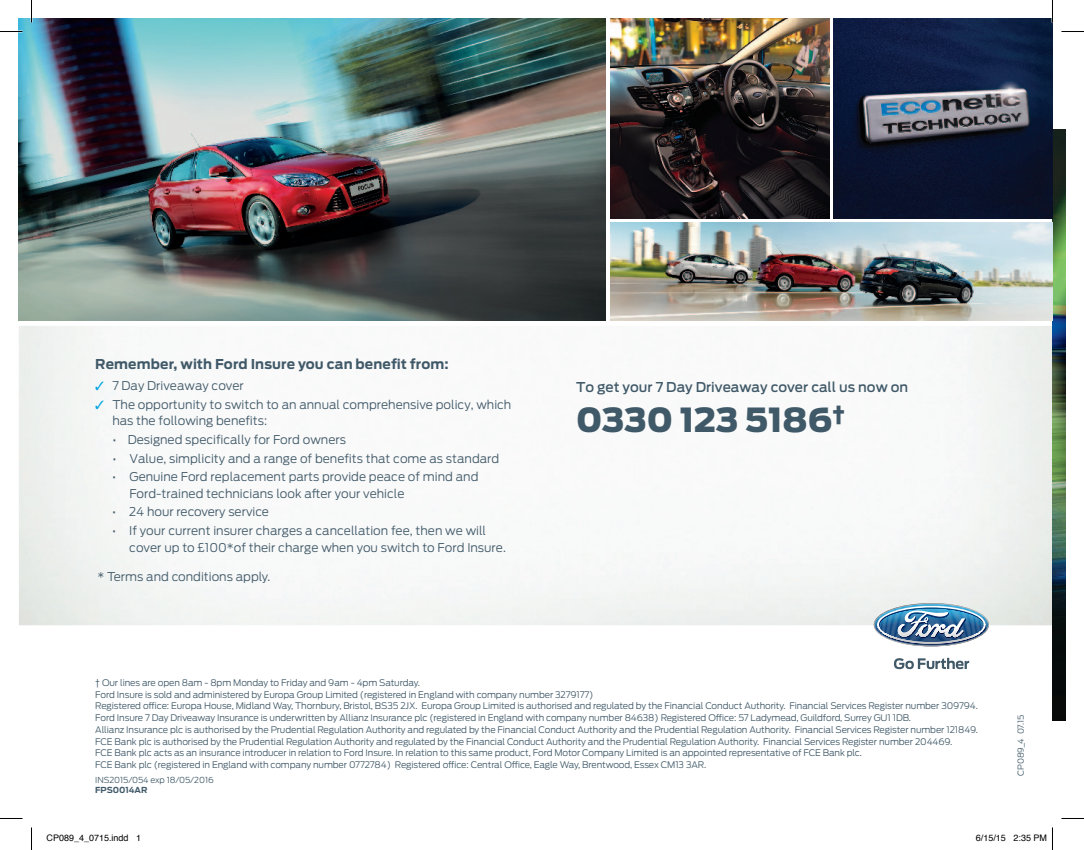
<style>
.page{position:relative;width:1084px;height:850px;background:#fff}
.page>*{position:absolute;margin:0;border:0;box-sizing:border-box;transform-origin:0 0}
.t1{font:900 33px "Ford Antenna";color:#405968}
.t2{font:700 13.5px "Ford Antenna";letter-spacing:.01em;color:#405968}
.t3{font:500 13.5px "Ford Antenna";color:#405968}
.t4{font:300 12px/16.5px "Ford Antenna";color:#405968}
.t5{font:300 9px/12.3px "Ford Antenna";letter-spacing:-.01em;color:#405968}
.t6{font:9px "Helvetica";color:#000}
.t7{font:300 8.25px "Ford Antenna";letter-spacing:-.01em;color:#405968}
.t8{font:700 8.25px "Ford Antenna";letter-spacing:-.01em;color:#405968}
.s1{color:#00a5e3}
</style>
<div class="page">
<svg style="left:873px;top:603px;width:115px;height:43px"></svg>
<svg style="left:877px;top:606px;width:108px;height:18px"></svg>
<hr style="left:877px;top:624px;width:108px;height:3px;background:#fefefe">
<hr style="left:877px;top:627px;width:108px;height:2px;background:#fdfdfd">
<hr style="left:877px;top:629px;width:108px;height:2px;background:#fcfcfc">
<hr style="left:877px;top:631px;width:108px;height:1px;background:#fbfbfb">
<hr style="left:877px;top:632px;width:108px;height:1px;background:#fafafa">
<hr style="left:877px;top:633px;width:108px;height:1px;background:#f5f5f6">
<hr style="left:877px;top:634px;width:108px;height:1px;background:#ececee">
<hr style="left:877px;top:635px;width:108px;height:1px;background:#e4e5e7">
<hr style="left:877px;top:636px;width:108px;height:1px;background:#dcdddf">
<hr style="left:877px;top:637px;width:108px;height:1px;background:#d4d5d7">
<hr style="left:877px;top:638px;width:108px;height:1px;background:#cfd0d2">
<hr style="left:877px;top:639px;width:108px;height:1px;background:#cdced0">
<hr style="left:877px;top:640px;width:108px;height:1px;background:#cbccce">
<hr style="left:877px;top:641px;width:108px;height:1px;background:#c9cacc">
<hr style="left:877px;top:642px;width:108px;height:1px;background:#c7c8ca">
<hr style="left:877px;top:643px;width:108px;height:1px;background:#c4c5c7">
<svg style="left:948px;top:618px;width:17px;height:7px"></svg>
<hr style="left:915px;top:629px;width:50px;height:1px;background:#f7f7f8">
<hr style="left:915px;top:630px;width:50px;height:1px;background:#f3f4f4">
<hr style="left:915px;top:631px;width:50px;height:1px;background:#eeeeef">
<hr style="left:915px;top:632px;width:50px;height:1px;background:#ebebed">
<hr style="left:915px;top:633px;width:50px;height:1px;background:#e9eaeb">
<hr style="left:915px;top:634px;width:50px;height:1px;background:#e4e5e7">
<hr style="left:915px;top:635px;width:50px;height:1px;background:#dfe0e2">
<svg style="left:897px;top:610px;width:51px;height:10px"></svg>
<hr style="left:897px;top:620px;width:51px;height:2px;background:#fefefe">
<hr style="left:897px;top:622px;width:51px;height:1px;background:#fdfdfd">
<hr style="left:897px;top:623px;width:51px;height:1px;background:#fcfcfc">
<hr style="left:897px;top:624px;width:51px;height:1px;background:#fafafa">
<hr style="left:897px;top:625px;width:51px;height:1px;background:#f8f8f9">
<hr style="left:897px;top:626px;width:51px;height:1px;background:#f6f6f7">
<hr style="left:897px;top:627px;width:51px;height:1px;background:#f3f4f4">
<hr style="left:897px;top:628px;width:51px;height:1px;background:#f0f0f1">
<hr style="left:897px;top:629px;width:51px;height:1px;background:#ededee">
<hr style="left:897px;top:630px;width:51px;height:1px;background:#ebebed">
<hr style="left:897px;top:631px;width:51px;height:1px;background:#e9eaeb">
<hr style="left:897px;top:632px;width:51px;height:1px;background:#e7e8e9">
<hr style="left:897px;top:633px;width:51px;height:1px;background:#e3e4e6">
<hr style="left:897px;top:634px;width:51px;height:1px;background:#e0e1e3">
<hr style="left:897px;top:635px;width:51px;height:1px;background:#dcdddf">
<hr style="left:897px;top:636px;width:51px;height:1px;background:#d8d9db">
<svg style="left:894px;top:658px;width:75px;height:11px"></svg>
<img style="left:1052px;top:130px;width:13px;height:590px">
<img style="left:19px;top:19px;width:586px;height:302px">
<img style="left:610px;top:19px;width:219px;height:200px">
<img style="left:833px;top:19px;width:219px;height:200px">
<img style="left:610px;top:223px;width:442px;height:98px">
<hr style="left:1051px;top:0;width:2px;height:22px;background:#fff">
<svg style="left:0;top:31px;width:22px;height:1px"></svg>
<svg style="left:1061px;top:31px;width:22px;height:1px"></svg>
<svg style="left:0;top:818px;width:22px;height:1px"></svg>
<svg style="left:1061px;top:818px;width:22px;height:1px"></svg>
<svg style="left:31px;top:0;width:1px;height:22px"></svg>
<svg style="left:31px;top:827px;width:1px;height:23px"></svg>
<svg style="left:1052px;top:0;width:1px;height:22px"></svg>
<svg style="left:1052px;top:827px;width:1px;height:23px"></svg>
<h2 class="t2" style="left:95px;top:352px;width:355px">Remember, with Ford Insure you can benefit from:</h2>
<h3 class="t4" style="left:95px;top:376px;width:150px"><span class="s1">✓</span> 7 Day Driveaway cover</h3>
<h3 class="t4" style="left:112px;top:395px;width:400px;text-indent:-17px"><span class="s1">✓</span> The opportunity to switch to an annual comprehensive policy, which has the following benefits:</h3>
<h3 class="t4" style="left:112px;top:430px;width:235px">• Designed specifically for Ford owners</h3>
<h3 class="t4" style="left:112px;top:448px;width:388px">• Value, simplicity and a range of benefits that come as standard</h3>
<h3 class="t4" style="left:129px;top:467px;width:350px;text-indent:-17px">• Genuine Ford replacement parts provide peace of mind and<br>Ford-trained technicians look after your vehicle</h3>
<h3 class="t4" style="left:112px;top:502px;width:158px">• 24 hour recovery service</h3>
<h3 class="t4" style="left:129px;top:521px;width:378px;text-indent:-17px">• If your current insurer charges a cancellation fee, then we will cover up to £100*of their charge when you switch to Ford Insure.</h3>
<h3 class="t4" style="left:97px;top:566px;width:174px">* Terms and conditions apply.</h3>
<h2 class="t3" style="left:576px;top:376px;width:334px">To get your 7 Day Driveaway cover call us now on</h2>
<h1 class="t1" style="left:576px;top:389px;width:270px">0330 123 5186<sup>†</sup></h1>
<p class="t5" style="left:95px;top:675px;width:499px">† Our lines are open 8am - 8pm Monday to Friday and 9am - 4pm Saturday.<br>Ford Insure is sold and administered by Europa Group Limited (registered in England with company number 3279177)</p>
<p class="t5" style="left:95px;top:698px;width:884px">Registered office: Europa House, Midland Way, Thornbury, Bristol, BS35 2JX. Europa Group Limited is authorised and regulated by the Financial Conduct Authority. Financial Services Register number 309794.<br>Ford Insure 7 Day Driveaway Insurance is underwritten by Allianz Insurance plc (registered in England with company number 84638) Registered Office: 57 Ladymead, Guildford, Surrey GU1 1DB.</p>
<p class="t5" style="left:95px;top:722px;width:884px">Allianz Insurance plc is authorised by the Prudential Regulation Authority and regulated by the Financial Conduct Authority and the Prudential Regulation Authority. Financial Services Register number 121849.<br>FCE Bank plc is authorised by the Prudential Regulation Authority and regulated by the Financial Conduct Authority and the Prudential Regulation Authority. Financial Services Register number 204469.</p>
<p class="t5" style="left:95px;top:746px;width:768px;line-height:11.2px">FCE Bank plc acts as an insurance introducer in relation to Ford Insure. In relation to this same product, Ford Motor Company Limited is an appointed representative of FCE Bank plc.<br>FCE Bank plc (registered in England with company number 0772784) Registered office: Central Office, Eagle Way, Brentwood, Essex CM13 3AR.</p>
<p class="t7" style="left:95px;top:772px;width:120px">INS2015/054 exp 18/05/2016</p>
<p class="t8" style="left:95px;top:785px;width:54px">FPS0014AR</p>
<p class="t7" style="left:1013px;top:776px;width:62px;rotate:-90deg">CP089_4 07.15</p>
<p class="t6" style="left:46px;top:831px;width:96px">CP089_4_0715.indd 1</p>
<p class="t6" style="left:975px;top:831px;width:73px">6/15/15 2:35 PM</p>
</div>
